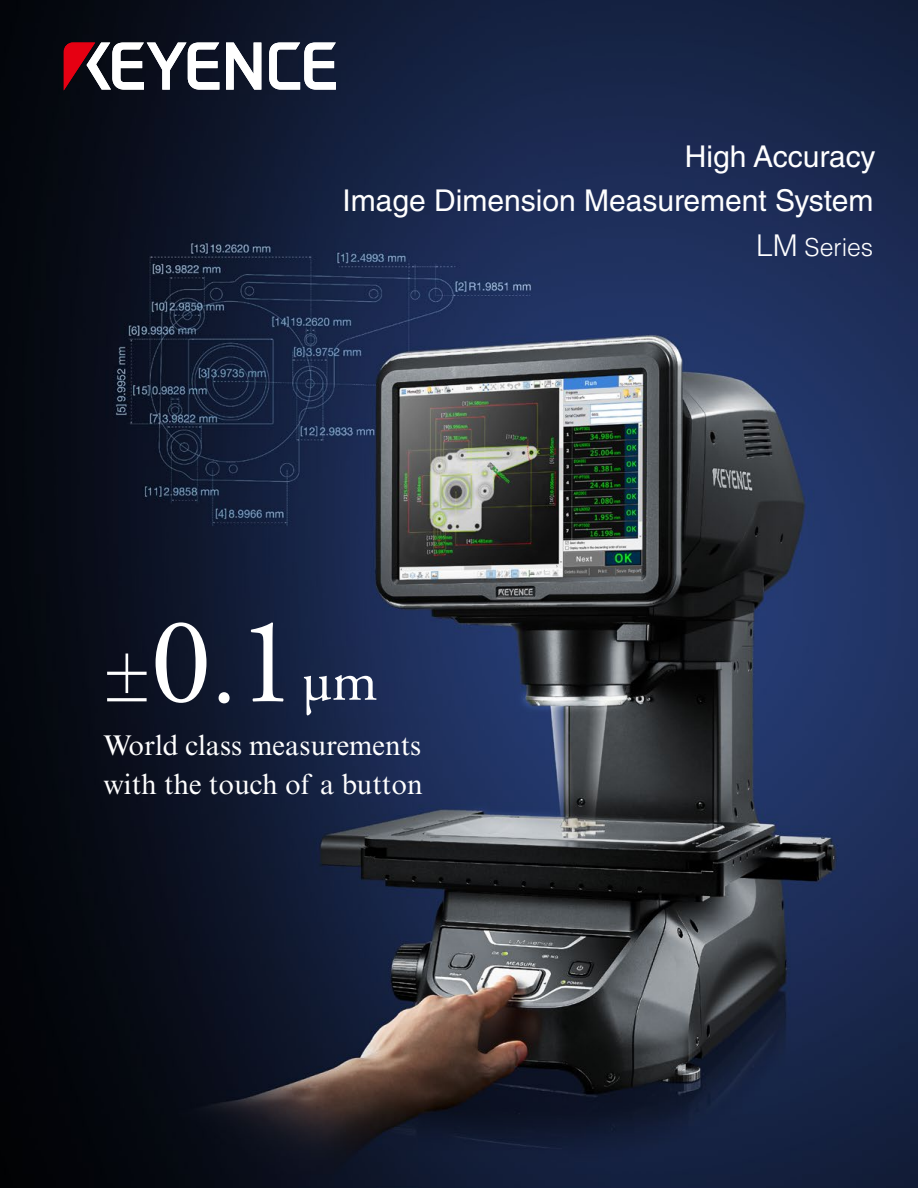
<style>
.page{position:relative;width:918px;height:1188px;background:#fff}
.page>*{position:absolute;margin:0;border:0;box-sizing:border-box;transform-origin:0 0}
.t1{font:123px "Adobe Garamond Pro";color:#fff}
.t2{font:30px/43.5px "Helvetica LT Std";color:#fff;text-align:right}
.t3{font:28.5px/39px "Times New Roman MT Std";color:#fff}
.t4{font:300 24.75px "Helvetica LT Std";color:#fff}
.s1{font-size:30px}
.s2{font-family:"Helvetica Neue LT Std";font-weight:100;font-stretch:condensed;font-size:94.5px}
.s3{font-size:98.4px}
.s4{font-size:58.5px}
</style>
<div class="page">
<img style="left:0;top:0;width:918px;height:1188px">
<svg style="left:226px;top:43px;width:35px;height:47px"></svg>
<svg style="left:64px;top:43px;width:155px;height:47px"></svg>
<svg style="left:269px;top:43px;width:67px;height:47px"></svg>
<p class="t2" style="left:342px;top:135px;width:535px">High Accuracy<br>Image Dimension Measurement System</p>
<p class="t4" style="left:756px;top:232px;width:119px"><span class="s1">LM</span> Series</p>
<h1 class="t1" style="left:103px;top:588px;width:276px"><span class="s2">±</span>0<span class="s3">.</span>1<span class="s4">µm</span></h1>
<p class="t3" style="left:103px;top:726px;width:321px">World class measurements with the touch of a button</p>
</div>
